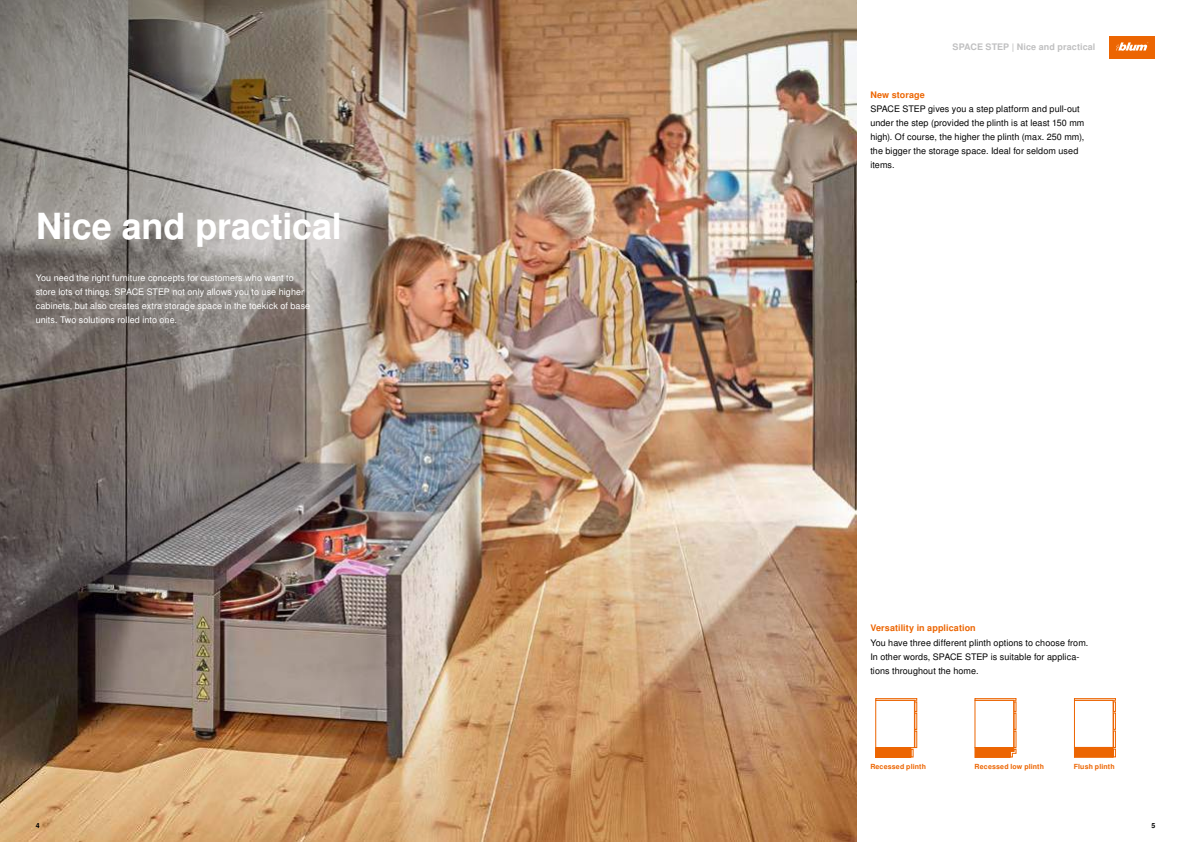
<style>
.page{position:relative;width:1191px;height:842px;background:#fff}
.page>*{position:absolute;margin:0;border:0;box-sizing:border-box;transform-origin:0 0}
.t1{font:700 36px "Nimbus Sans LOT";letter-spacing:-.005em;color:#fff}
.t2{font:9px/14px "Nimbus Sans LOT";letter-spacing:.005em;color:#000}
.t3{font:9px/14px "Nimbus Sans LOT";letter-spacing:.01em;color:#fff}
.t4{font:700 9px "Nimbus Sans LOT";letter-spacing:.01em;color:#ec6502}
.t5{font:700 9px "Nimbus Sans LOT";letter-spacing:.01em;color:#c0c0c1}
.t6{font:700 7px "Nimbus Sans LOT";letter-spacing:.02em;color:#ec6502}
.t7{font:700 7px "Nimbus Sans LOT";color:#000}
</style>
<div class="page">
<img style="left:0;top:0;width:856px;height:842px">
<div style="left:1109px;top:36px;width:46px;height:23px;background:#ec6502"></div>
<svg style="left:1116px;top:42px;width:32px;height:9px"></svg>
<img style="left:0;top:0;width:716px;height:761px">
<div style="left:875px;top:698px;width:42px;height:3px;border:1px solid #ec6502"></div>
<div style="left:875px;top:700px;width:39px;height:48px;border:1px solid #ec6502"></div>
<div style="left:875px;top:747px;width:35px;height:10px;background:#ec6502"></div>
<div style="left:875px;top:747px;width:36px;height:11px;border:1px solid #ec6502"></div>
<svg style="left:914px;top:701px;width:3px;height:11px"></svg>
<div style="left:914px;top:713px;width:3px;height:17px;border:1px solid #ec6502"></div>
<div style="left:914px;top:731px;width:3px;height:17px;border:1px solid #ec6502"></div>
<svg style="left:911px;top:749px;width:2px;height:8px"></svg>
<div style="left:974px;top:698px;width:42px;height:3px;border:1px solid #ec6502"></div>
<div style="left:974px;top:700px;width:40px;height:48px;border:1px solid #ec6502"></div>
<svg style="left:1013px;top:701px;width:3px;height:11px"></svg>
<div style="left:1013px;top:713px;width:3px;height:17px;border:1px solid #ec6502"></div>
<div style="left:1013px;top:731px;width:3px;height:17px;border:1px solid #ec6502"></div>
<svg style="left:974px;top:747px;width:42px;height:11px"></svg>
<div style="left:1074px;top:698px;width:41px;height:3px;border:1px solid #ec6502"></div>
<div style="left:1074px;top:700px;width:39px;height:48px;border:1px solid #ec6502"></div>
<div style="left:1074px;top:747px;width:39px;height:10px;background:#ec6502"></div>
<div style="left:1074px;top:747px;width:39px;height:11px;border:1px solid #ec6502"></div>
<svg style="left:1113px;top:701px;width:2px;height:56px"></svg>
<p class="t5" style="left:952px;top:42px;width:144px">SPACE STEP | Nice and practical</p>
<h1 class="t1" style="left:36px;top:204px;width:307px">Nice and practical</h1>
<p class="t3" style="left:36px;top:271px;width:276px">You need the right furniture concepts for customers who want to store lots of things. SPACE STEP not only allows you to use higher cabinets, but also creates extra storage space in the toekick of base units. Two solutions rolled into one.</p>
<p class="t4" style="left:870px;top:90px;width:56px">New storage</p>
<p class="t2" style="left:870px;top:102px;width:215px">SPACE STEP gives you a step platform and pull-out under the step (provided the plinth is at least 150 mm high). Of course, the higher the plinth (max. 250 mm), the bigger the storage space. Ideal for seldom used items.</p>
<p class="t4" style="left:870px;top:623px;width:107px">Versatility in application</p>
<p class="t2" style="left:870px;top:636px;width:219px">You have three different plinth options to choose from.<br>In other words, SPACE STEP is suitable for applica&shy;tions throughout the home.</p>
<p class="t6" style="left:870px;top:762px;width:57px">Recessed plinth</p>
<p class="t6" style="left:974px;top:762px;width:71px">Recessed low plinth</p>
<p class="t6" style="left:1073px;top:762px;width:42px">Flush plinth</p>
<p class="t7" style="left:36px;top:821px;width:5px">4</p>
<p class="t7" style="left:1151px;top:821px;width:5px">5</p>
</div>
